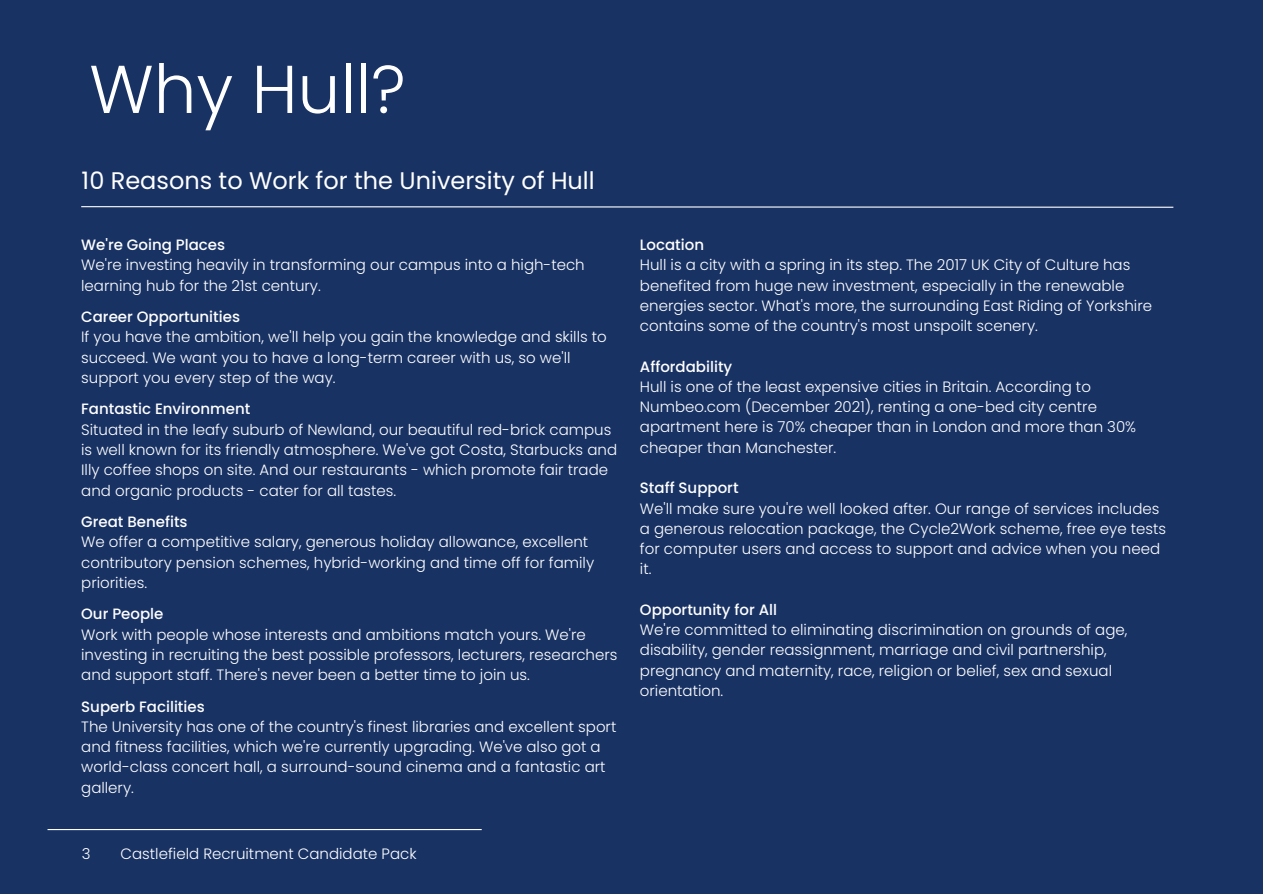
<style>
.page{position:relative;width:1263px;height:894px;background:#fff}
.page>*{position:absolute;margin:0;border:0;box-sizing:border-box;transform-origin:0 0}
.t1{font:300 67.5px "Poppins";color:#fff}
.t2{font:24px "Poppins";color:#fff}
.t3{font:300 15px/20.2px "Poppins";color:#fff}
.t4{font:500 15px "Poppins";color:#fff}
</style>
<div class="page">
<div style="left:0;top:0;width:1263px;height:893px;background:#183264"></div>
<hr style="left:48px;top:828px;width:434px;height:1px;background:#fff">
<svg style="left:81px;top:206px;width:1093px;height:2px;background:#99a5bb"></svg>
<h1 class="t1" style="left:89px;top:42px;width:318px">Why Hull?</h1>
<h2 class="t2" style="left:82px;top:164px;width:515px">10 Reasons to Work for the University of Hull</h2>
<p class="t4" style="left:81px;top:234px;width:145px">We're Going Places</p>
<p class="t3" style="left:81px;top:255px;width:505px">We're investing heavily in transforming our campus into a high-tech learning hub for the 21st century.</p>
<p class="t4" style="left:81px;top:306px;width:160px">Career Opportunities</p>
<p class="t3" style="left:81px;top:327px;width:527px">If you have the ambition, we'll help you gain the knowledge and skills to succeed. We want you to have a long-term career with us, so we'll support you every step of the way.</p>
<p class="t4" style="left:81px;top:398px;width:171px">Fantastic Environment</p>
<p class="t3" style="left:81px;top:419px;width:537px">Situated in the leafy suburb of Newland, our beautiful red-brick campus is well known for its friendly atmosphere. We've got Costa, Starbucks and Illy coffee shops on site. And our restaurants - which promote fair trade and organic products - cater for all tastes.</p>
<p class="t4" style="left:81px;top:511px;width:108px">Great Benefits</p>
<p class="t3" style="left:81px;top:531px;width:514px">We offer a competitive salary, generous holiday allowance, excellent contributory pension schemes, hybrid-working and time off for family priorities.</p>
<p class="t4" style="left:81px;top:603px;width:84px">Our People</p>
<p class="t3" style="left:81px;top:624px;width:538px">Work with people whose interests and ambitions match yours. We're investing in recruiting the best possible professors, lecturers, researchers and support staff. There's never been a better time to join us.</p>
<p class="t4" style="left:81px;top:695px;width:125px">Superb Facilities</p>
<p class="t3" style="left:81px;top:716px;width:537px">The University has one of the country's finest libraries and excellent sport and fitness facilities, which we're currently upgrading. We've also got a world-class concert hall, a surround-sound cinema and a fantastic art gallery.</p>
<p class="t3" style="left:82px;top:843px;width:10px">3</p>
<p class="t3" style="left:121px;top:843px;width:297px">Castlefield Recruitment Candidate Pack</p>
<p class="t4" style="left:640px;top:234px;width:66px">Location</p>
<p class="t3" style="left:640px;top:255px;width:514px">Hull is a city with a spring in its step. The 2017 UK City of Culture has benefited from huge new investment, especially in the renewable energies sector. What's more, the surrounding East Riding of Yorkshire contains some of the country's most unspoilt scenery.</p>
<p class="t4" style="left:640px;top:356px;width:94px">Affordability</p>
<p class="t3" style="left:640px;top:376px;width:498px">Hull is one of the least expensive cities in Britain. According to Numbeo.com (December 2021), renting a one-bed city centre apartment here is 70% cheaper than in London and more than 30% cheaper than Manchester.</p>
<p class="t4" style="left:640px;top:477px;width:100px">Staff Support</p>
<p class="t3" style="left:640px;top:498px;width:528px">We'll make sure you're well looked after. Our range of services includes a generous relocation package, the Cycle2Work scheme, free eye tests for computer users and access to support and advice when you need it.</p>
<p class="t4" style="left:640px;top:599px;width:139px">Opportunity for All</p>
<p class="t3" style="left:640px;top:619px;width:489px">We're committed to eliminating discrimination on grounds of age, disability, gender reassignment, marriage and civil partnership, pregnancy and maternity, race, religion or belief, sex and sexual orientation.</p>
</div>
